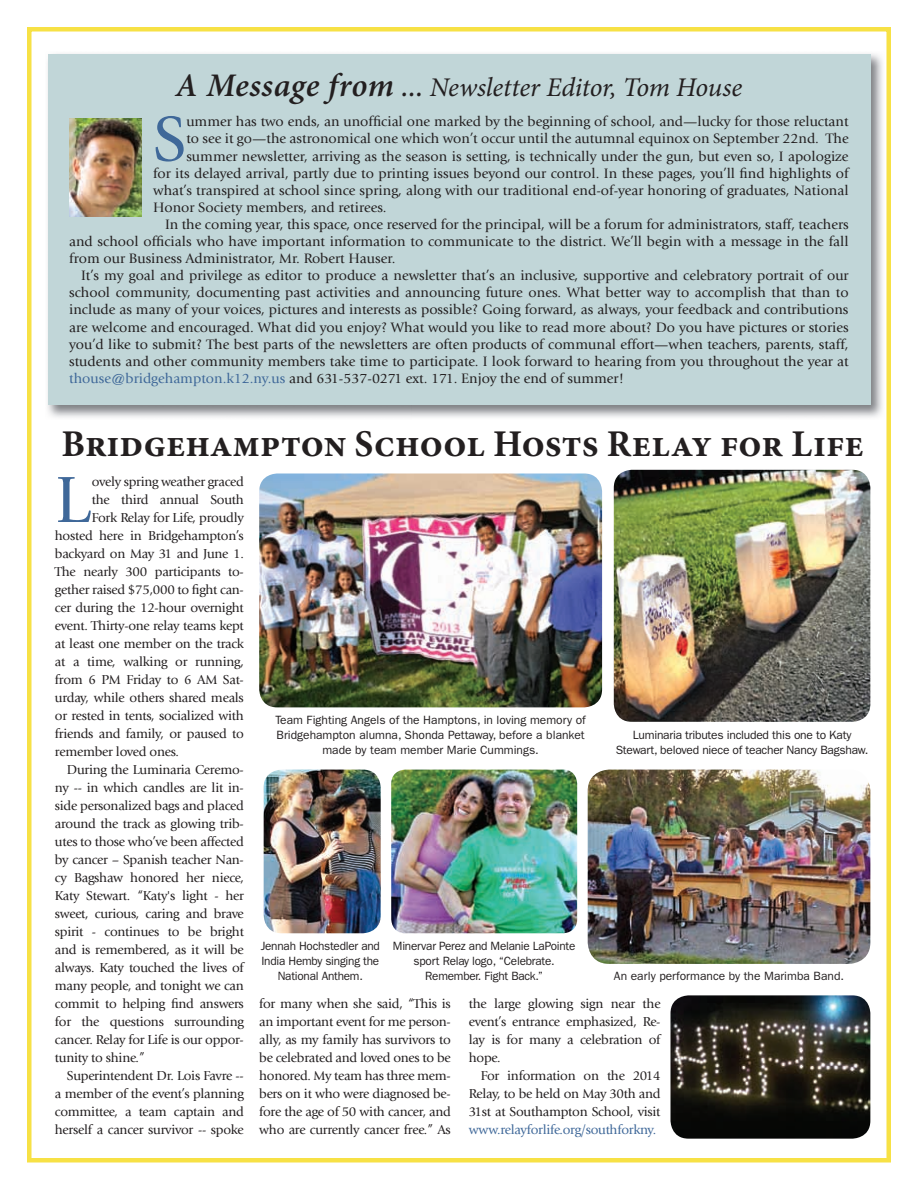
<style>
.page{position:relative;width:918px;height:1188px;background:#fff}
.page>*{position:absolute;margin:0;border:0;box-sizing:border-box;transform-origin:0 0}
.t1{font:68.1px "Giovanni Std";color:#3f6899}
.t2{font:66px "Giovanni Std";color:#3f6899}
.t3{font:700 37.8px "Minion Pro";color:#231f20}
.t4{font:italic 27px "Minion Pro";letter-spacing:-.01em;color:#231f20}
.t5{font:14.25px "Giovanni Std";color:#231f20}
.t6{font:13.5px/18px "Giovanni Std";letter-spacing:-.02em;color:#231f20;text-align:justify}
.t7{font:13.5px "Giovanni Std";letter-spacing:-.02em;color:#3f6899}
.t8{font:12px/15px "ITC Franklin Gothic Std";letter-spacing:-.02em;color:#231f20;text-align:center}
.t9{font:12px/15px "ITC Franklin Gothic Std";color:#231f20;text-align:center}
.s1{font-weight:600;font-size:33px}
.s2{font-weight:600}
.s3{color:#3f6899}
</style>
<div class="page">
<div style="left:27px;top:27px;width:864px;height:1135px;border:4px solid #f7e145"></div>
<img style="left:47px;top:53px;width:836px;height:365px">
<div style="left:48px;top:54px;width:822px;height:351px;background:#c1d6d8"></div>
<img style="left:69px;top:118px;width:72px;height:99px">
<img style="left:259px;top:474px;width:343px;height:233px">
<img style="left:614px;top:470px;width:256px;height:252px">
<img style="left:670px;top:995px;width:200px;height:144px">
<img style="left:391px;top:770px;width:186px;height:163px">
<img style="left:588px;top:770px;width:282px;height:194px">
<img style="left:264px;top:770px;width:117px;height:163px">
<h3 class="t4" style="left:176px;top:69px;width:568px"><span class="s1">A Message from</span> <span class="s2">...</span> Newsletter Editor, Tom House</h3>
<h2 class="t2" style="left:153px;top:102px;width:35px">S</h2>
<p class="t5" style="left:186px;top:114px;width:664px">ummer has two ends, an unofficial one marked by the beginning of school, and—lucky for those reluctant</p>
<p class="t5" style="left:186px;top:131px;width:664px">to see it go—the astronomical one which won’t occur until the autumnal equinox on September 22nd. The</p>
<p class="t5" style="left:186px;top:148px;width:664px">summer newsletter, arriving as the season is setting, is technically under the gun, but even so, I apologize</p>
<p class="t5" style="left:153px;top:165px;width:697px">for its delayed arrival, partly due to printing issues beyond our control. In these pages, you’ll find highlights of</p>
<p class="t5" style="left:153px;top:182px;width:697px">what’s transpired at school since spring, along with our traditional end-of-year honoring of graduates, National</p>
<p class="t5" style="left:153px;top:199px;width:235px">Honor Society members, and retirees.</p>
<p class="t5" style="left:165px;top:216px;width:685px">In the coming year, this space, once reserved for the principal, will be a forum for administrators, staff, teachers</p>
<p class="t5" style="left:69px;top:233px;width:781px">and school officials who have important information to communicate to the district. We’ll begin with a message in the fall</p>
<p class="t5" style="left:69px;top:250px;width:328px">from our Business Administrator, Mr. Robert Hauser.</p>
<p class="t5" style="left:81px;top:268px;width:769px">It’s my goal and privilege as editor to produce a newsletter that’s an inclusive, supportive and celebratory portrait of our</p>
<p class="t5" style="left:69px;top:285px;width:781px">school community, documenting past activities and announcing future ones. What better way to accomplish that than to</p>
<p class="t5" style="left:69px;top:302px;width:781px">include as many of your voices, pictures and interests as possible? Going forward, as always, your feedback and contributions</p>
<p class="t5" style="left:69px;top:319px;width:781px">are welcome and encouraged. What did you enjoy? What would you like to read more about? Do you have pictures or stories</p>
<p class="t5" style="left:69px;top:336px;width:781px">you’d like to submit? The best parts of the newsletters are often products of communal effort—when teachers, parents, staff,</p>
<p class="t5" style="left:69px;top:353px;width:781px">students and other community members take time to participate. I look forward to hearing from you throughout the year at</p>
<p class="t5" style="left:69px;top:370px;width:556px"><span class="s3">thouse@bridgehampton.k12.ny.us</span> and 631-537-0271 ext. 171. Enjoy the end of summer!</p>
<h3 class="t3" style="left:61px;top:418px;width:804px">Bridgehampton School Hosts Relay for Life</h3>
<h1 class="t1" style="left:55px;top:461px;width:37px">L</h1>
<p class="t6" style="left:92px;top:473px;width:153px">ovely spring weather graced</p>
<p class="t6" style="left:92px;top:491px;width:153px">the third annual South</p>
<p class="t6" style="left:92px;top:509px;width:153px">Fork Relay for Life, proudly</p>
<p class="t6" style="left:55px;top:527px;width:191px">hosted here in Bridgehampton’s</p>
<p class="t6" style="left:55px;top:545px;width:190px">backyard on May 31 and June 1.</p>
<p class="t6" style="left:55px;top:563px;width:191px">The nearly 300 participants to-</p>
<p class="t6" style="left:55px;top:581px;width:190px">gether raised $75,000 to fight can-</p>
<p class="t6" style="left:55px;top:599px;width:191px">cer during the 12-hour overnight</p>
<p class="t6" style="left:55px;top:617px;width:190px">event. Thirty-one relay teams kept</p>
<p class="t6" style="left:55px;top:635px;width:190px">at least one member on the track</p>
<p class="t6" style="left:55px;top:653px;width:190px">at a time, walking or running,</p>
<p class="t6" style="left:55px;top:671px;width:191px">from 6 PM Friday to 6 AM Sat-</p>
<p class="t6" style="left:55px;top:689px;width:190px">urday, while others shared meals</p>
<p class="t6" style="left:55px;top:707px;width:190px">or rested in tents, socialized with</p>
<p class="t6" style="left:55px;top:725px;width:190px">friends and family, or paused to</p>
<p class="t6" style="left:55px;top:743px;width:126px">remember loved ones.</p>
<p class="t6" style="left:67px;top:761px;width:178px">During the Luminaria Ceremo-</p>
<p class="t6" style="left:55px;top:779px;width:190px">ny -- in which candles are lit in-</p>
<p class="t6" style="left:55px;top:797px;width:190px">side personalized bags and placed</p>
<p class="t6" style="left:55px;top:815px;width:190px">around the track as glowing trib-</p>
<p class="t6" style="left:55px;top:833px;width:190px">utes to those who’ve been affected</p>
<p class="t6" style="left:55px;top:851px;width:190px">by cancer – Spanish teacher Nan-</p>
<p class="t6" style="left:55px;top:869px;width:190px">cy Bagshaw honored her niece,</p>
<p class="t6" style="left:55px;top:887px;width:190px">Katy Stewart. “Katy's light - her</p>
<p class="t6" style="left:55px;top:905px;width:190px">sweet, curious, caring and brave</p>
<p class="t6" style="left:55px;top:923px;width:191px">spirit - continues to be bright</p>
<p class="t6" style="left:55px;top:941px;width:191px">and is remembered, as it will be</p>
<p class="t6" style="left:55px;top:959px;width:191px">always. Katy touched the lives of</p>
<p class="t6" style="left:55px;top:977px;width:190px">many people, and tonight we can</p>
<p class="t6" style="left:55px;top:995px;width:191px">commit to helping find answers</p>
<p class="t6" style="left:55px;top:1013px;width:191px">for the questions surrounding</p>
<p class="t6" style="left:55px;top:1031px;width:190px">cancer. Relay for Life is our oppor-</p>
<p class="t6" style="left:55px;top:1049px;width:91px">tunity to shine.”</p>
<p class="t6" style="left:67px;top:1067px;width:178px">Superintendent Dr. Lois Favre --</p>
<p class="t6" style="left:55px;top:1085px;width:190px">a member of the event’s planning</p>
<p class="t6" style="left:55px;top:1103px;width:190px">committee, a team captain and</p>
<p class="t6" style="left:55px;top:1121px;width:190px">herself a cancer survivor -- spoke</p>
<p class="t9" style="left:275px;top:712px;width:312px">Team Fighting Angels of the Hamptons, in loving memory of<br>Bridgehampton alumna, Shonda Pettaway, before a blanket made by team member Marie Cummings.</p>
<p class="t8" style="left:616px;top:728px;width:254px">Luminaria tributes included this one to Katy<br>Stewart, beloved niece of teacher Nancy Bagshaw.</p>
<p class="t8" style="left:261px;top:938px;width:121px">Jennah Hochstedler and<br>India Hemby singing the<br>National Anthem.</p>
<p class="t8" style="left:393px;top:938px;width:184px">Minervar Perez and Melanie LaPointe sport Relay logo, “Celebrate.<br>Remember. Fight Back.”</p>
<p class="t9" style="left:614px;top:968px;width:232px">An early performance by the Marimba Band.</p>
<p class="t6" style="left:259px;top:995px;width:193px">for many when she said, “This is an important event for me person&shy;ally, as my family has survivors to be celebrated and loved ones to be honored. My team has three mem&shy;bers on it who were diagnosed be&shy;fore the age of 50 with cancer, and who are currently cancer free.” As</p>
<p class="t6" style="left:469px;top:995px;width:193px">the large glowing sign near the event’s entrance emphasized, Re&shy;lay is for many a celebration of hope.</p>
<p class="t6" style="left:469px;top:1067px;width:193px;text-indent:12px">For information on the 2014<br>Relay, to be held on May 30th and 31st at Southampton School, visit</p>
<p class="t7" style="left:469px;top:1122px;width:189px">www.relayforlife.org/southforkny.</p>
</div>
